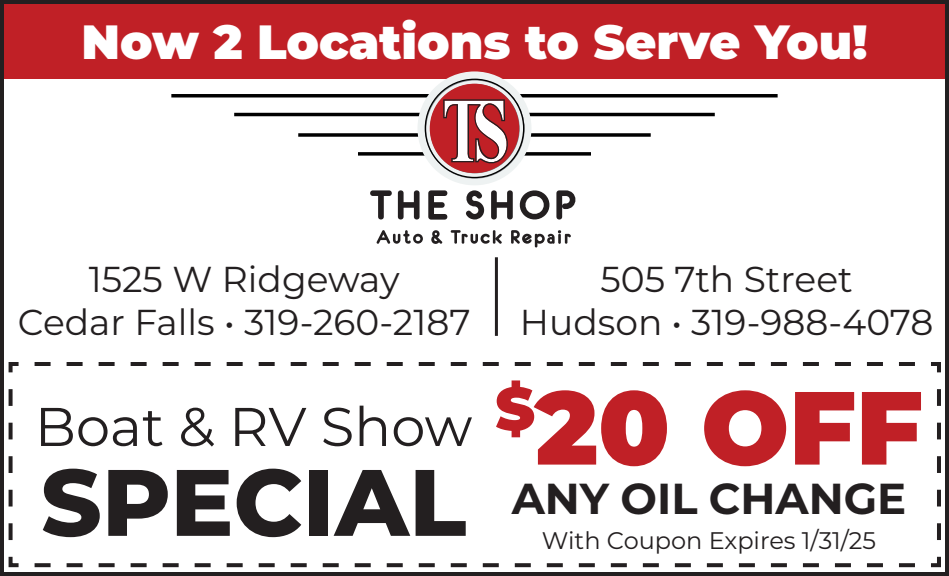
<style>
.page{position:relative;width:949px;height:576px;background:#fff}
.page>*{position:absolute;margin:0;border:0;box-sizing:border-box;transform-origin:0 0}
.t1{font:900 103.6px "Montserrat";color:#c02026}
.t2{font:800 94px "Montserrat";color:#231f20}
.t3{font:54.4px "Montserrat";color:#231f20}
.t4{font:900 48px "Montserrat";color:#fff}
.t5{font:700 43.2px "Montserrat";color:#231f20}
.t6{font:36px "Montserrat";color:#231f20}
.t7{font:24px "Montserrat";color:#231f20}
</style>
<div class="page">
<div style="left:0;top:0;width:948px;height:79px;background:#c02026"></div>
<svg style="left:171px;top:94px;width:606px;height:4px;background:#202020"></svg>
<hr style="left:234px;top:113px;width:480px;height:3px;background:#000">
<svg style="left:298px;top:133px;width:352px;height:4px"></svg>
<svg style="left:358px;top:152px;width:232px;height:4px"></svg>
<svg style="left:370px;top:190px;width:206px;height:58px"></svg>
<div style="left:417px;top:71px;width:114px;height:114px;background:#eef2f2;border-radius:50%"></div>
<svg style="left:424px;top:79px;width:100px;height:100px"></svg>
<hr style="left:494px;top:257px;width:3px;height:79px;background:#231f20">
<svg style="left:8px;top:362px;width:933px;height:206px"></svg>
<div style="left:0;top:0;width:948px;height:576px;border:4px solid #231f20"></div>
<p class="t4" style="left:81px;top:6px;width:787px">Now 2 Locations to Serve You!</p>
<p class="t6" style="left:89px;top:255px;width:312px">1525 W Ridgeway</p>
<p class="t6" style="left:18px;top:298px;width:454px">Cedar Falls • 319-260-2187</p>
<p class="t3" style="left:35px;top:389px;width:439px">Boat &amp; RV Show</p>
<p class="t2" style="left:41px;top:434px;width:427px">SPECIAL</p>
<p class="t6" style="left:600px;top:255px;width:253px">505 7th Street</p>
<p class="t6" style="left:519px;top:298px;width:415px">Hudson • 319-988-4078</p>
<p class="t1" style="left:495px;top:350px;width:429px"><sup>$</sup>20 OFF</p>
<p class="t5" style="left:511px;top:467px;width:396px">ANY OIL CHANGE</p>
<p class="t7" style="left:541px;top:524px;width:335px">With Coupon Expires 1/31/25</p>
</div>
